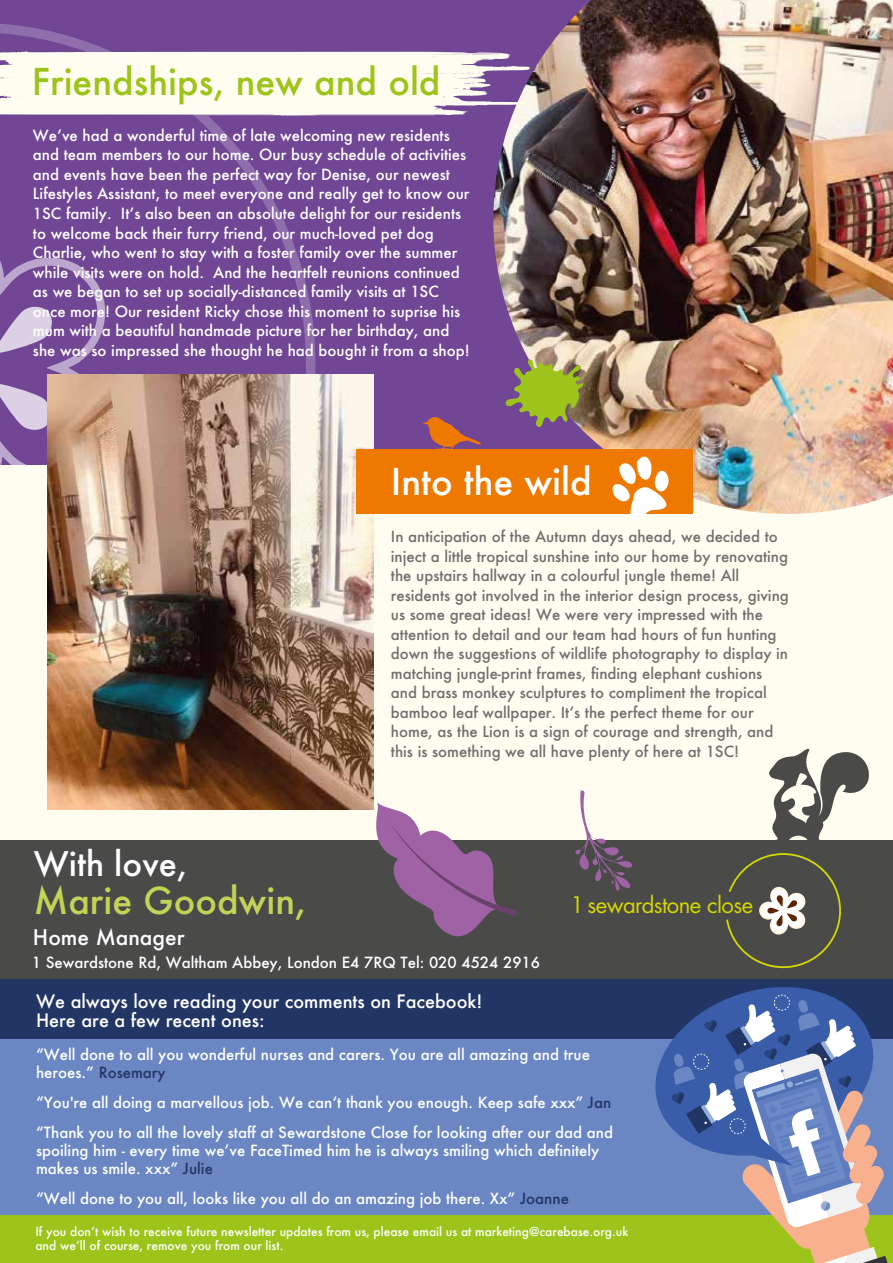
<style>
.page{position:relative;width:893px;height:1263px;background:#fffdf0}
.page>*{position:absolute;margin:0;border:0;box-sizing:border-box;transform-origin:0 0}
.t1{font:500 36px "Futura";color:#9dc41a}
.t2{font:500 36px "Futura";color:#c2d356}
.t3{font:500 36px "Futura";color:#fff}
.t4{font:500 33px "Futura";color:#fff}
.t5{font:22.2px "Futura Com";letter-spacing:-.025em;color:#d3d800}
.t6{font:500 21px "Futura";color:#fff}
.t7{font:500 18px/18.6px "Futura";color:#fff}
.t8{font:500 15px/19.5px "Futura";color:#fff}
.t9{font:500 15px/19.5px "Futura";color:#706f6f}
.t10{font:500 12px/13.5px "Futura";color:#fff}
.s1{color:#223665}
</style>
<div class="page">
<div style="left:0;top:840px;width:893px;height:145px;background:#4a4a49"></div>
<div style="left:0;top:999px;width:893px;height:224px;background:#6a87c4"></div>
<div style="left:0;top:0;width:893px;height:465px;background:#704695"></div>
<div style="left:0;top:979px;width:893px;height:60px;background:#223665"></div>
<div style="left:0;top:1216px;width:893px;height:47px;background:#9dc41a"></div>
<svg style="left:655px;top:987px;width:167px;height:140px"></svg>
<svg style="left:671px;top:993px;width:222px;height:270px"></svg>
<svg style="left:376px;top:802px;width:141px;height:135px"></svg>
<svg style="left:575px;top:790px;width:58px;height:101px"></svg>
<img style="left:493px;top:0;width:400px;height:514px">
<svg style="left:423px;top:417px;width:59px;height:33px"></svg>
<svg style="left:315px;top:51px;width:215px;height:65px"></svg>
<svg style="left:505px;top:359px;width:79px;height:68px"></svg>
<svg style="left:0;top:23px;width:315px;height:442px"></svg>
<svg style="left:726px;top:748px;width:143px;height:220px"></svg>
<img style="left:47px;top:375px;width:327px;height:435px">
<div style="left:356px;top:450px;width:336px;height:64px;background:#ef7900"></div>
<svg style="left:613px;top:456px;width:56px;height:64px"></svg>
<h1 class="t1" style="left:32px;top:57px;width:410px">Friendships, new and old</h1>
<p class="t8" style="left:33px;top:125px;width:438px">Weʼve had a wonderful time of late welcoming new residents and team members to our home. Our busy schedule of activities and events have been the perfect way for Denise, our newest Lifestyles Assistant, to meet everyone and really get to know our 1SC family. Itʼs also been an absolute delight for our residents to welcome back their furry friend, our much-loved pet dog Charlie, who went to stay with a foster family over the summer while visits were on hold. And the heartfelt reunions continued as we began to set up socially-distanced family visits at 1SC once more! Our resident Ricky chose this moment to suprise his mum with a beautiful handmade picture for her birthday, and she was so impressed she thought he had bought it from a shop!</p>
<h1 class="t3" style="left:391px;top:457px;width:202px">Into the wild</h1>
<h2 class="t4" style="left:34px;top:841px;width:155px">With love,</h2>
<h1 class="t2" style="left:34px;top:875px;width:274px">Marie Goodwin,</h1>
<h3 class="t6" style="left:33px;top:923px;width:153px">Home Manager</h3>
<p class="t9" style="left:391px;top:527px;width:399px">In anticipation of the Autumn days ahead, we decided to inject a little tropical sunshine into our home by renovating the upstairs hallway in a colourful jungle theme! All residents got involved in the interior design process, giving us some great ideas! We were very impressed with the attention to detail and our team had hours of fun hunting down the suggestions of wildlife photography to display in matching jungle-print frames, finding elephant cushions and brass monkey sculptures to compliment the tropical bamboo leaf wallpaper. Itʼs the perfect theme for our home, as the Lion is a sign of courage and strength, and this is something we all have plenty of here at 1SC!</p>
<h3 class="t5" style="left:570px;top:890px;width:184px">1 sewardstone close</h3>
<p class="t8" style="left:32px;top:953px;width:510px">1 Sewardstone Rd, Waltham Abbey, London E4 7RQ Tel: 020 4524 2916</p>
<p class="t7" style="left:36px;top:992px;width:448px">We always love reading your comments on Facebook!<br>Here are a few recent ones:</p>
<p class="t8" style="left:36px;top:1045px;width:555px;line-height:18px">“Well done to all you wonderful nurses and carers. You are all amazing and true heroes.” <span class="s1">Rosemary</span></p>
<p class="t8" style="left:36px;top:1087px;width:579px;line-height:30px">“You're all doing a marvellous job. We canʻt thank you enough. Keep safe xxx” <span class="s1">Jan </span>“Thank you to all the lovely staff at Sewardstone Close for looking after our dad and</p>
<p class="t8" style="left:36px;top:1141px;width:565px;line-height:18px">spoiling him - every time weʼve FaceTimed him he is always smiling which definitely makes us smile. xxx” <span class="s1">Julie</span></p>
<p class="t8" style="left:36px;top:1188px;width:534px">“Well done to you all, looks like you all do an amazing job there. Xx” <span class="s1">Joanne</span></p>
<p class="t10" style="left:35px;top:1225px;width:594px">If you donʼt wish to receive future newsletter updates from us, please email us at marketing@carebase.org.uk and weʼll of course, remove you from our list.</p>
</div>
